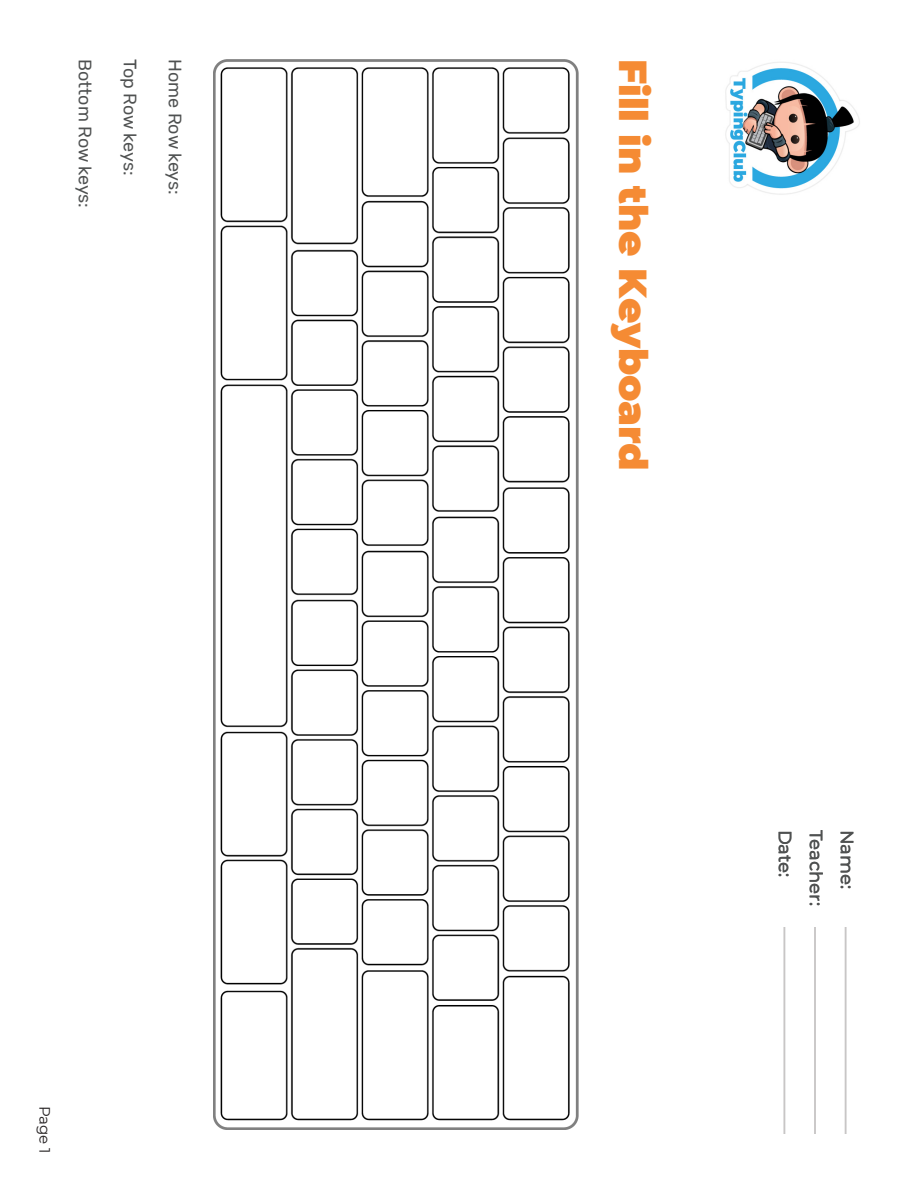
<style>
.page{position:relative;width:918px;height:1188px;background:#fff}
.page>*{position:absolute;margin:0;border:0;box-sizing:border-box;transform-origin:0 0}
.t1{font:900 39px "Montserrat";color:#f58b34}
.t2{font:18px "Rubik";letter-spacing:-.015em;color:#4f5151}
.t3{font:500 18px "Montserrat";color:#4f5151}
.t4{font:15px "Montserrat";color:#231f20}
</style>
<div class="page">
<img style="left:214px;top:59px;width:364px;height:1071px">
<hr style="left:845px;top:927px;width:1px;height:207px;background:#c8c6c6">
<hr style="left:814px;top:927px;width:2px;height:207px;background:#c8c6c6">
<hr style="left:784px;top:927px;width:1px;height:207px;background:#c8c6c6">
<img style="left:725px;top:62px;width:135px;height:133px">
<p class="t2" style="left:95px;top:59px;width:150px;rotate:90deg">Bottom Row keys:</p>
<p class="t2" style="left:140px;top:59px;width:118px;rotate:90deg">Top Row keys:</p>
<p class="t2" style="left:185px;top:59px;width:137px;rotate:90deg">Home Row keys:</p>
<p class="t4" style="left:55px;top:1106px;width:50px;rotate:90deg">Page 1</p>
<p class="t1" style="left:662px;top:59px;width:413px;rotate:90deg">Fill in the Keyboard</p>
<p class="t3" style="left:798px;top:830px;width:49px;rotate:90deg">Date:</p>
<p class="t3" style="left:829px;top:830px;width:78px;rotate:90deg">Teacher:</p>
<p class="t3" style="left:860px;top:830px;width:61px;rotate:90deg">Name:</p>
</div>
